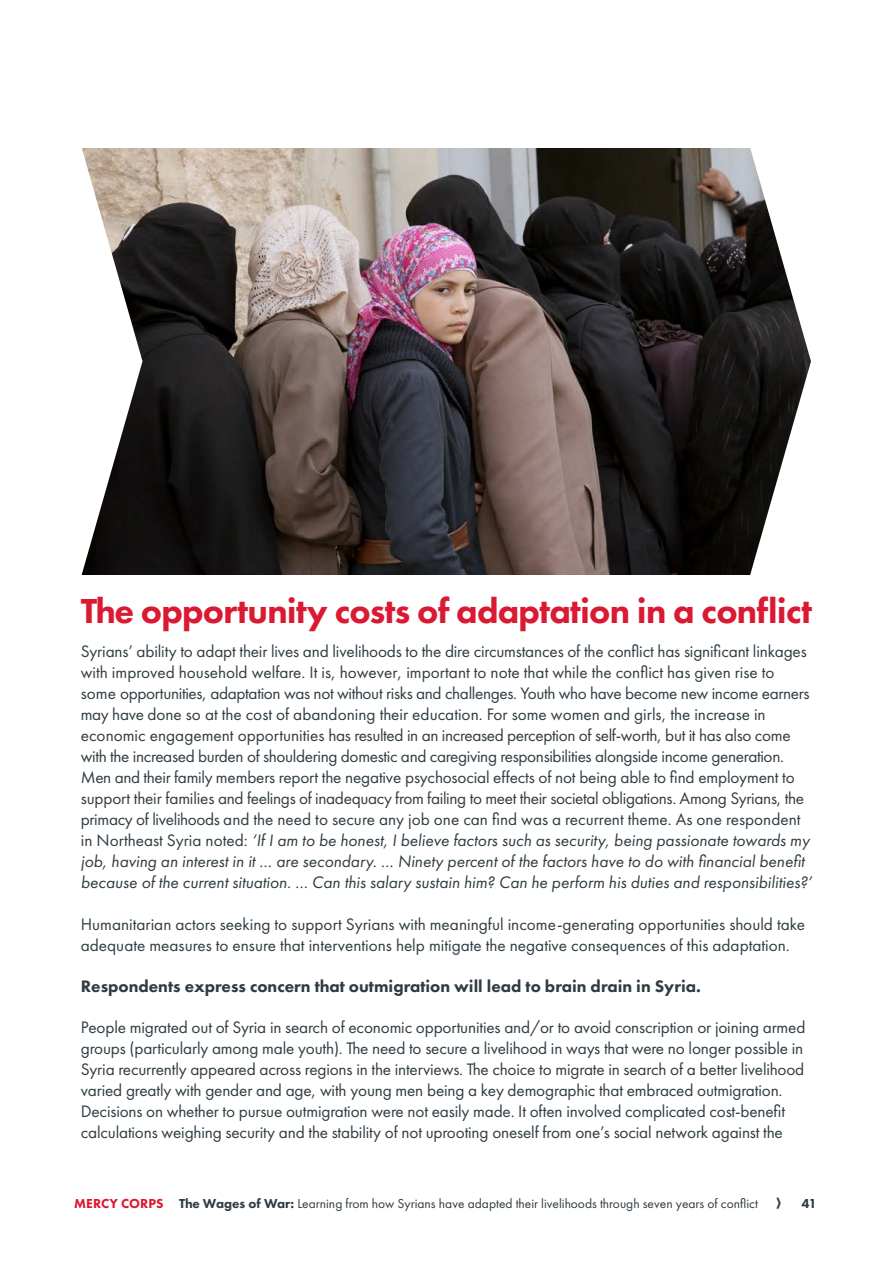
<style>
.page{position:relative;width:893px;height:1263px;background:#fff}
.page>*{position:absolute;margin:0;border:0;box-sizing:border-box;transform-origin:0 0}
.t1{font:800 36px "Futura PT";letter-spacing:-.02em;color:#da1a32}
.t2{font:17.25px/21px "Futura PT";letter-spacing:-.01em;color:#303c42}
.t3{font:800 17.25px "Futura PT";color:#303c42}
.t4{font:13.5px "Futura PT";color:#303c42}
.t5{font:800 13.5px "Futura PT";color:#303c42}
.s1{font-style:italic}
.s2{font-weight:800;color:#da1a32}
.s3{font-weight:800}
</style>
<div class="page">
<img style="left:142px;top:149px;width:602px;height:425px">
<svg style="left:744px;top:148px;width:67px;height:427px"></svg>
<svg style="left:81px;top:148px;width:61px;height:427px"></svg>
<h1 class="t1" style="left:81px;top:588px;width:733px">The opportunity costs of adaptation in a conflict</h1>
<p class="t2" style="left:81px;top:641px;width:733px">Syrians’ ability to adapt their lives and livelihoods to the dire circumstances of the conflict has significant linkages with improved household welfare. It is, however, important to note that while the conflict has given rise to some opportunities, adaptation was not without risks and challenges. Youth who have become new income earners may have done so at the cost of abandoning their education. For some women and girls, the increase in economic engagement opportunities has resulted in an increased perception of self-worth, but it has also come with the increased burden of shouldering domestic and caregiving responsibilities alongside income generation.<br>Men and their family members report the negative psychosocial effects of not being able to find employment to support their families and feelings of inadequacy from failing to meet their societal obligations. Among Syrians, the primacy of livelihoods and the need to secure any job one can find was a recurrent theme. As one respondent in Northeast Syria noted: <span class="s1">‘If I am to be honest, I believe factors such as security, being passionate towards my job, having an interest in it … are secondary. … Ninety percent of the factors have to do with financial benefit because of the current situation. … Can this salary sustain him? Can he perform his duties and responsibilities?’</span></p>
<p class="t2" style="left:81px;top:913px;width:726px">Humanitarian actors seeking to support Syrians with meaningful income-generating opportunities should take adequate measures to ensure that interventions help mitigate the negative consequences of this adaptation.</p>
<p class="t3" style="left:81px;top:975px;width:622px">Respondents express concern that outmigration will lead to brain drain in Syria.</p>
<p class="t2" style="left:81px;top:1017px;width:726px">People migrated out of Syria in search of economic opportunities and/or to avoid conscription or joining armed groups (particularly among male youth). The need to secure a livelihood in ways that were no longer possible in Syria recurrently appeared across regions in the interviews. The choice to migrate in search of a better livelihood varied greatly with gender and age, with young men being a key demographic that embraced outmigration.<br>Decisions on whether to pursue outmigration were not easily made. It often involved complicated cost-benefit calculations weighing security and the stability of not uprooting oneself from one’s social network against the</p>
<p class="t4" style="left:74px;top:1195px;width:685px"><span class="s2">MERCY CORPS</span> <span class="s3">The Wages of War:</span> Learning from how Syrians have adapted their livelihoods through seven years of conflict</p>
<p class="t5" style="left:802px;top:1195px;width:17px">41</p>
</div>
